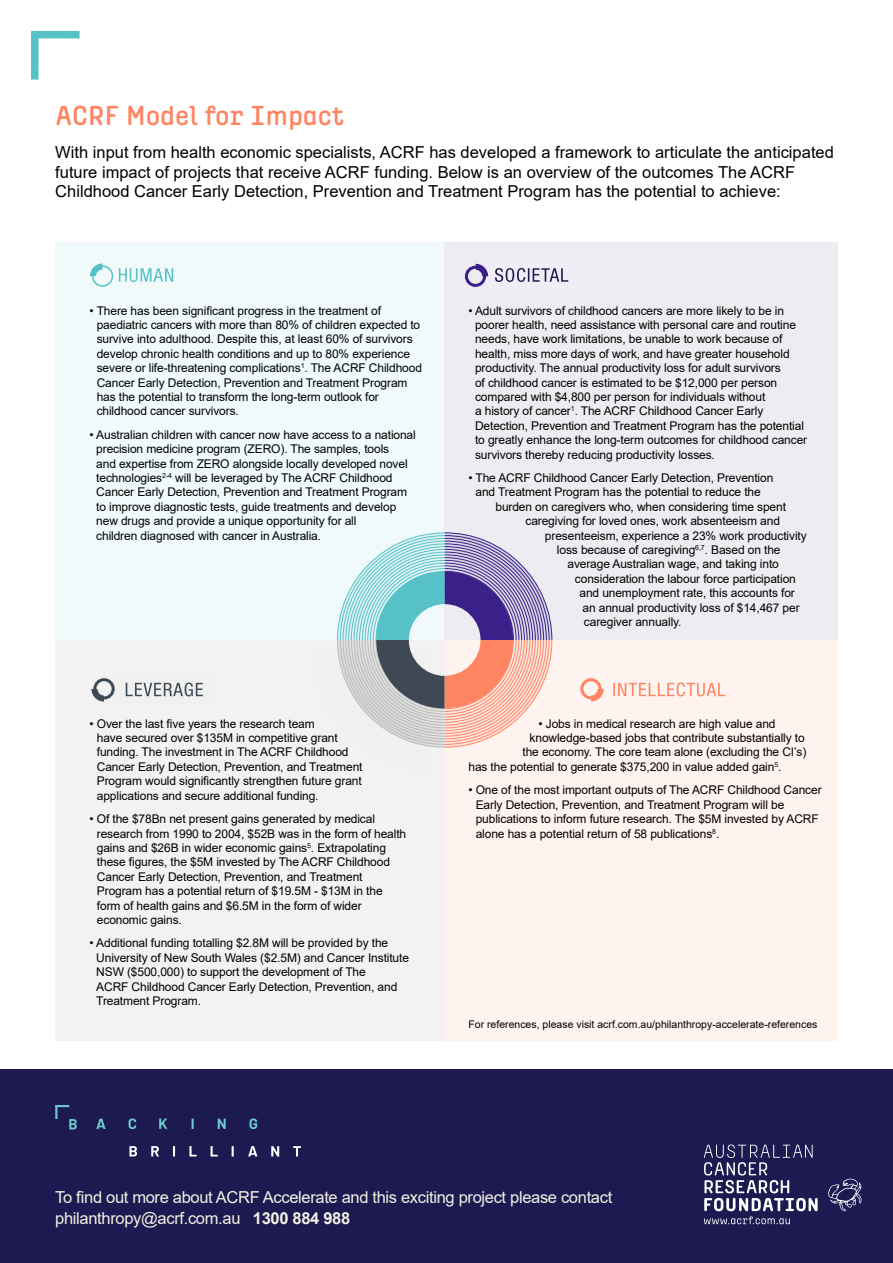
<style>
.page{position:relative;width:893px;height:1263px;background:#fff}
.page>*{position:absolute;margin:0;border:0;box-sizing:border-box;transform-origin:0 0}
.t1{font:600 25.5px "ACRFBETA";letter-spacing:-.03em;color:#ff8562}
.t2{font:16.5px/19.8px "Arial";color:#000}
.t3{font:16.5px/21px "Arial";letter-spacing:-.02em;color:#f2f0e3}
.t4{font:12px/14.4px "Arial";letter-spacing:-.01em;color:#000}
.t5{font:10.5px "Arial";color:#000}
.s1{font-weight:700}
</style>
<div class="page">
<div style="left:31px;top:31px;width:8px;height:49px;background:#56c2c8"></div>
<div style="left:31px;top:31px;width:49px;height:7px;background:#56c2c8"></div>
<div style="left:55px;top:639px;width:390px;height:402px;background:#f1f2f1"></div>
<div style="left:445px;top:639px;width:393px;height:402px;background:#fff3ef"></div>
<div style="left:55px;top:242px;width:390px;height:398px;background:#f1fafb"></div>
<div style="left:445px;top:242px;width:393px;height:398px;background:#ededf1"></div>
<svg style="left:126px;top:682px;width:77px;height:14px"></svg>
<div style="left:93px;top:678px;width:22px;height:21px;border:3px solid #3f4956;border-radius:50%"></div>
<svg style="left:91px;top:689px;width:13px;height:12px"></svg>
<div style="left:485px;top:261px;width:93px;height:29px;background:#efedf6"></div>
<svg style="left:495px;top:268px;width:73px;height:14px"></svg>
<div style="left:465px;top:266px;width:21px;height:21px;border:3px solid #3a2088;border-radius:50%"></div>
<svg style="left:476px;top:264px;width:12px;height:12px"></svg>
<svg style="left:613px;top:682px;width:112px;height:14px"></svg>
<div style="left:580px;top:678px;width:22px;height:21px;border:3px solid #ff8562;border-radius:50%"></div>
<svg style="left:591px;top:689px;width:13px;height:12px"></svg>
<svg style="left:119px;top:268px;width:54px;height:14px"></svg>
<div style="left:92px;top:265px;width:21px;height:22px;border:2px solid #56c2c8;border-radius:50%"></div>
<svg style="left:90px;top:263px;width:13px;height:13px"></svg>
<svg style="left:337px;top:512px;width:216px;height:259px"></svg>
<div style="left:0;top:1069px;width:893px;height:194px;background:#1c1a50"></div>
<svg style="left:96px;top:1118px;width:10px;height:11px"></svg>
<svg style="left:129px;top:1118px;width:7px;height:11px"></svg>
<svg style="left:159px;top:1118px;width:8px;height:11px"></svg>
<svg style="left:192px;top:1118px;width:2px;height:11px"></svg>
<svg style="left:218px;top:1118px;width:8px;height:11px"></svg>
<svg style="left:249px;top:1118px;width:8px;height:11px"></svg>
<svg style="left:55px;top:1105px;width:22px;height:24px"></svg>
<svg style="left:129px;top:1146px;width:172px;height:10px"></svg>
<svg style="left:828px;top:1178px;width:34px;height:33px"></svg>
<svg style="left:704px;top:1144px;width:114px;height:80px"></svg>
<h1 class="t1" style="left:55px;top:103px;width:291px">ACRF Model for Impact</h1>
<p class="t2" style="left:55px;top:142px;width:780px">With input from health economic specialists, ACRF has developed a framework to articulate the anticipated future impact of projects that receive ACRF funding. Below is an overview of the outcomes The ACRF<br>Childhood Cancer Early Detection, Prevention and Treatment Program has the potential to achieve:</p>
<p class="t4" style="left:97px;top:303px;width:327px;text-indent:-7px">• There has been significant progress in the treatment of paediatric cancers with more than 80% of children expected to survive into adulthood. Despite this, at least 60% of survivors develop chronic health conditions and up to 80% experience severe or life-threatening complications<sup>1</sup>. The ACRF Childhood Cancer Early Detection, Prevention and Treatment Program has the potential to transform the long-term outlook for childhood cancer survivors.</p>
<p class="t4" style="left:96px;top:427px;width:321px;text-indent:-7px">• Australian children with cancer now have access to a national precision medicine program (ZERO). The samples, tools<br>and expertise from ZERO alongside locally developed novel technologies<sup>2-4</sup> will be leveraged by The ACRF Childhood Cancer Early Detection, Prevention and Treatment Program to improve diagnostic tests, guide treatments and develop new drugs and provide a unique opportunity for all<br>children diagnosed with cancer in Australia.</p>
<p class="t4" style="left:97px;top:716px;width:267px;text-indent:-7px">• Over the last five years the research team<br>have secured over $135M in competitive grant funding. The investment in The ACRF Childhood Cancer Early Detection, Prevention, and Treatment Program would significantly strengthen future grant applications and secure additional funding.</p>
<p class="t4" style="left:97px;top:812px;width:311px;text-indent:-7px">• Of the $78Bn net present gains generated by medical research from 1990 to 2004, $52B was in the form of health gains and $26B in wider economic gains<sup>5</sup>. Extrapolating these figures, the $5M invested by The ACRF Childhood Cancer Early Detection, Prevention, and Treatment Program has a potential return of $19.5M - $13M in the form of health gains and $6.5M in the form of wider economic gains.</p>
<p class="t4" style="left:96px;top:936px;width:314px;text-indent:-7px">• Additional funding totalling $2.8M will be provided by the University of New South Wales ($2.5M) and Cancer Institute NSW ($500,000) to support the development of The<br>ACRF Childhood Cancer Early Detection, Prevention, and Treatment Program.</p>
<p class="t4" style="left:475px;top:303px;width:334px;text-indent:-7px">• Adult survivors of childhood cancers are more likely to be in poorer health, need assistance with personal care and routine needs, have work limitations, be unable to work because of health, miss more days of work, and have greater household productivity. The annual productivity loss for adult survivors<br>of childhood cancer is estimated to be $12,000 per person compared with $4,800 per person for individuals without<br>a history of cancer<sup>1</sup>. The ACRF Childhood Cancer Early Detection, Prevention and Treatment Program has the potential to greatly enhance the long-term outcomes for childhood cancer survivors thereby reducing productivity losses.</p>
<p class="t4" style="left:468px;top:470px;width:306px;text-align:center">• The ACRF Childhood Cancer Early Detection, Prevention and Treatment Program has the potential to reduce the</p>
<p class="t4" style="left:495px;top:499px;width:292px">burden on caregivers who, when considering time spent</p>
<p class="t4" style="left:525px;top:514px;width:256px">caregiving for loved ones, work absenteeism and</p>
<p class="t4" style="left:545px;top:528px;width:263px">presenteeism, experience a 23% work productivity</p>
<p class="t4" style="left:557px;top:542px;width:225px">loss because of caregiving<sup>6,7</sup>. Based on the</p>
<p class="t4" style="left:567px;top:557px;width:213px">average Australian wage, and taking into</p>
<p class="t4" style="left:575px;top:571px;width:222px">consideration the labour force participation</p>
<p class="t4" style="left:579px;top:586px;width:217px">and unemployment rate, this accounts for</p>
<p class="t4" style="left:582px;top:600px;width:219px">an annual productivity loss of $14,467 per</p>
<p class="t4" style="left:584px;top:614px;width:99px">caregiver annually.</p>
<p class="t4" style="left:538px;top:716px;width:239px">• Jobs in medical research are high value and</p>
<p class="t4" style="left:530px;top:731px;width:277px">knowledge-based jobs that contribute substantially to</p>
<p class="t4" style="left:522px;top:745px;width:285px">the economy. The core team alone (excluding the CI’s)</p>
<p class="t4" style="left:468px;top:759px;width:315px">has the potential to generate $375,200 in value added gain<sup>5</sup>.</p>
<p class="t4" style="left:476px;top:783px;width:347px;text-indent:-7px">• One of the most important outputs of The ACRF Childhood Cancer Early Detection, Prevention, and Treatment Program will be publications to inform future research. The $5M invested by ACRF alone has a potential return of 58 publications<sup>8</sup>.</p>
<p class="t5" style="left:468px;top:1017px;width:350px">For references, please visit acrf.com.au/philanthropy-accelerate-references</p>
<h2 class="t3" style="left:55px;top:1187px;width:558px">To find out more about ACRF Accelerate and this exciting project please contact philanthropy@acrf.com.au <span class="s1">1300 884 988</span></h2>
</div>
